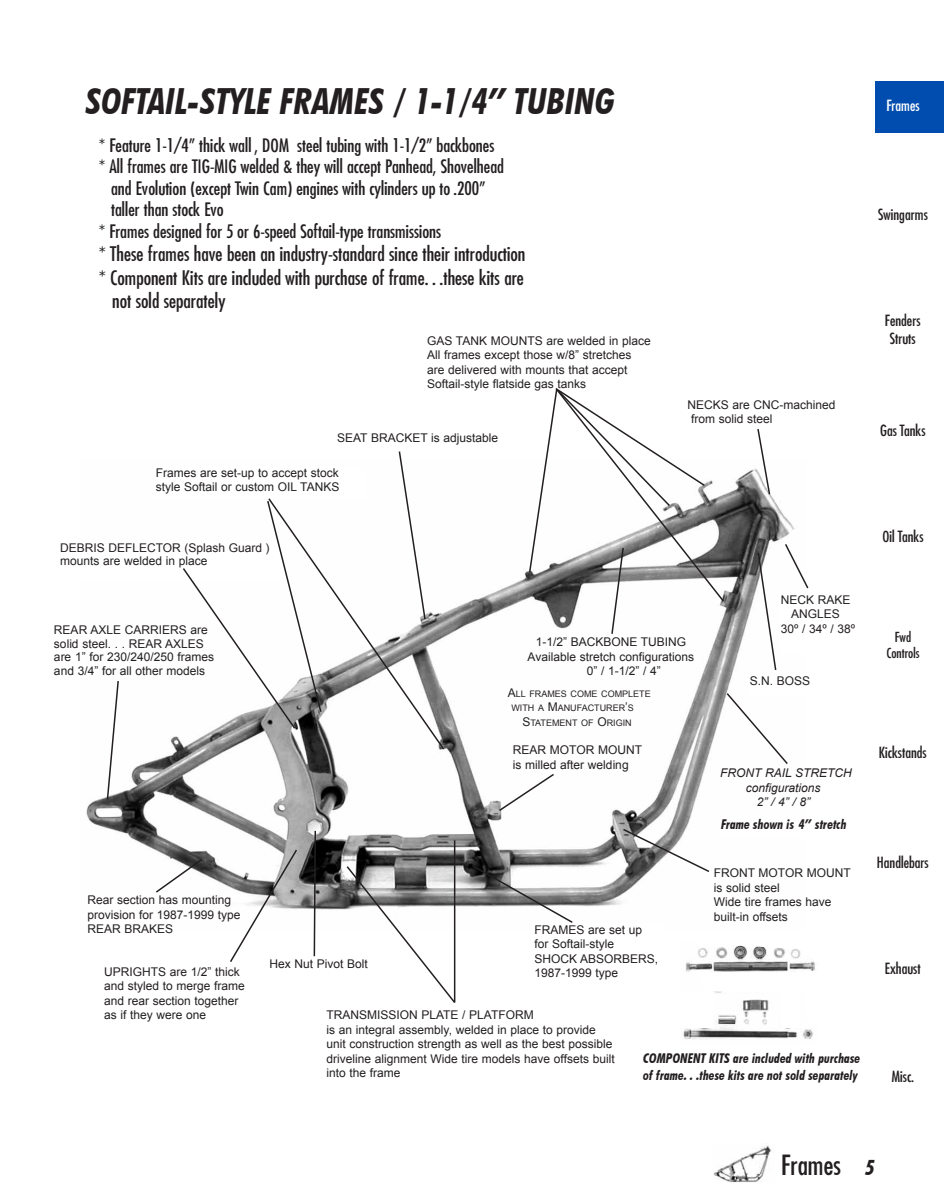
<style>
.page{position:relative;width:945px;height:1188px;background:#fff}
.page>*{position:absolute;margin:0;border:0;box-sizing:border-box;transform-origin:0 0}
.t1{font:italic 700 condensed 36px "Futura BT";color:#231f20}
.t2{font:condensed 27px "Futura";color:#231f20}
.t3{font:italic 700 condensed 21px "Futura BT";color:#231f20}
.t4{font:condensed 19.5px "Futura";color:#231f20}
.t5{font:condensed 18px "Futura";color:#231f20}
.t6{font:condensed 15px/18px "Futura";color:#231f20;text-align:center}
.t7{font:condensed 15px "Futura";color:#fff}
.t8{font:italic 700 condensed 13.5px/16.5px "Futura BT";color:#231f20}
.t9{font:condensed 13.5px/16.2px "Futura";color:#231f20;text-align:center}
.t10{font:12px/14.4px "Arial";color:#231f20}
.t11{font:italic 12px/14.4px "Arial";color:#231f20;text-align:center}
.t12{font:9px "Arial";color:#231f20}
.s1{font-size:12px}
</style>
<div class="page">
<img style="left:86px;top:469px;width:709px;height:441px">
<div style="left:154px;top:466px;width:212px;height:33px;background:#fff"></div>
<div style="left:59px;top:542px;width:223px;height:40px;background:#fff"></div>
<div style="left:779px;top:594px;width:88px;height:60px;background:#fff"></div>
<div style="left:748px;top:675px;width:76px;height:20px;background:#fff"></div>
<svg style="left:106px;top:679px;width:14px;height:122px"></svg>
<svg style="left:154px;top:857px;width:50px;height:37px"></svg>
<svg style="left:313px;top:829px;width:4px;height:128px"></svg>
<svg style="left:228px;top:848px;width:71px;height:114px"></svg>
<svg style="left:345px;top:865px;width:112px;height:138px"></svg>
<hr style="left:454px;top:840px;width:1px;height:163px;background:#231f20">
<svg style="left:181px;top:499px;width:86px;height:231px"></svg>
<svg style="left:267px;top:497px;width:179px;height:254px"></svg>
<svg style="left:398px;top:451px;width:29px;height:170px"></svg>
<svg style="left:528px;top:388px;width:198px;height:248px"></svg>
<svg style="left:756px;top:429px;width:15px;height:67px"></svg>
<svg style="left:784px;top:542px;width:25px;height:48px"></svg>
<svg style="left:757px;top:551px;width:20px;height:121px"></svg>
<svg style="left:725px;top:692px;width:64px;height:74px"></svg>
<svg style="left:497px;top:772px;width:59px;height:41px"></svg>
<svg style="left:470px;top:864px;width:104px;height:59px"></svg>
<svg style="left:622px;top:828px;width:89px;height:45px"></svg>
<div style="left:720px;top:818px;width:136px;height:20px;background:#fff"></div>
<img style="left:683px;top:945px;width:132px;height:94px">
<div style="left:876px;top:82px;width:68px;height:51px;background:#004daf"></div>
<img style="left:714px;top:1145px;width:58px;height:38px">
<div style="left:781px;top:992px;width:18px;height:36px;background:#fff"></div>
<div style="left:680px;top:992px;width:34px;height:36px;background:#fff"></div>
<h1 class="t1" style="left:86px;top:80px;width:531px">SOFTAIL-STYLE FRAMES / 1-1/4” TUBING</h1>
<h3 class="t5" style="left:99px;top:133px;width:397px">* Feature 1-1/4” thick wall , DOM steel tubing with 1-1/2” backbones</h3>
<h3 class="t5" style="left:99px;top:155px;width:407px">* All frames are TIG-MIG welded &amp; they will accept Panhead, Shovelhead</h3>
<h3 class="t5" style="left:111px;top:177px;width:376px">and Evolution (except Twin Cam) engines with cylinders up to .200”</h3>
<h3 class="t5" style="left:111px;top:198px;width:114px">taller than stock Evo</h3>
<h3 class="t5" style="left:99px;top:220px;width:344px">* Frames designed for 5 or 6-speed Softail-type transmissions</h3>
<h3 class="t4" style="left:99px;top:242px;width:428px">* These frames have been an industry-standard since their introduction</h3>
<h3 class="t4" style="left:99px;top:265px;width:427px">* Component Kits are included with purchase of frame. . .these kits are</h3>
<h3 class="t4" style="left:112px;top:289px;width:115px">not sold separately</h3>
<p class="t10" style="left:427px;top:334px;width:225px">GAS TANK MOUNTS are welded in place All frames except those w/8” stretches are delivered with mounts that accept Softail-style flatside gas tanks</p>
<p class="t10" style="left:337px;top:430px;width:163px">SEAT BRACKET is adjustable</p>
<p class="t10" style="left:156px;top:465px;width:185px">Frames are set-up to accept stock style Softail or custom OIL TANKS</p>
<p class="t10" style="left:60px;top:541px;width:211px;line-height:13.5px">DEBRIS DEFLECTOR (Splash Guard ) mounts are welded in place</p>
<p class="t10" style="left:691px;top:398px;width:146px;text-indent:-4px">NECKS are CNC-machined from solid steel</p>
<p class="t10" style="left:54px;top:624px;width:162px;line-height:13.5px">REAR AXLE CARRIERS are solid steel. . . REAR AXLES are 1” for 230/240/250 frames and 3/4” for all other models</p>
<p class="t10" style="left:87px;top:893px;width:155px">Rear section has mounting provision for 1987-1999 type<br>REAR BRAKES</p>
<p class="t10" style="left:104px;top:965px;width:142px">UPRIGHTS are 1/2” thick and styled to merge frame and rear section together as if they were one</p>
<p class="t10" style="left:536px;top:635px;width:152px">1-1/2” BACKBONE TUBING</p>
<p class="t10" style="left:528px;top:650px;width:168px">Available stretch configurations</p>
<p class="t10" style="left:587px;top:664px;width:76px">0” / 1-1/2” / 4”</p>
<p class="t12" style="left:508px;top:688px;width:145px"><span class="s1">A</span>LL FRAMES COME COMPLETE</p>
<p class="t12" style="left:511px;top:702px;width:124px">WITH A <span class="s1">M</span>ANUFACTURER<span class="s1">’</span>S</p>
<p class="t12" style="left:522px;top:716px;width:111px"><span class="s1">S</span>TATEMENT OF <span class="s1">O</span>RIGIN</p>
<p class="t10" style="left:513px;top:743px;width:131px">REAR MOTOR MOUNT is milled after welding</p>
<p class="t10" style="left:781px;top:593px;width:76px;text-align:center">NECK RAKE<br>ANGLES<br>30º / 34º / 38º</p>
<p class="t10" style="left:750px;top:674px;width:62px">S.N. BOSS</p>
<p class="t11" style="left:720px;top:766px;width:133px">FRONT RAIL STRETCH configurations<br>2” / 4” / 8”</p>
<p class="t8" style="left:721px;top:816px;width:127px">Frame shown is 4” stretch</p>
<p class="t10" style="left:714px;top:866px;width:138px">FRONT MOTOR MOUNT is solid steel<br>Wide tire frames have built-in offsets</p>
<p class="t10" style="left:535px;top:923px;width:125px">FRAMES are set up for Softail-style<br>SHOCK ABSORBERS,<br>1987-1999 type</p>
<p class="t10" style="left:327px;top:1008px;width:290px">TRANSMISSION PLATE / PLATFORM<br>is an integral assembly, welded in place to provide unit construction strength as well as the best possible driveline alignment Wide tire models have offsets built into the frame</p>
<p class="t10" style="left:269px;top:957px;width:100px">Hex Nut Pivot Bolt</p>
<p class="t8" style="left:643px;top:1050px;width:219px">COMPONENT KITS are included with purchase of frame. . .these kits are not sold separately</p>
<p class="t7" style="left:886px;top:96px;width:35px">Frames</p>
<p class="t6" style="left:878px;top:205px;width:51px">Swingarms</p>
<p class="t6" style="left:885px;top:311px;width:37px">Fenders<br>Struts</p>
<p class="t6" style="left:880px;top:421px;width:47px">Gas Tanks</p>
<p class="t6" style="left:882px;top:527px;width:43px">Oil Tanks</p>
<p class="t9" style="left:886px;top:629px;width:35px">Fwd<br>Controls</p>
<p class="t6" style="left:879px;top:743px;width:49px">Kickstands</p>
<p class="t6" style="left:877px;top:853px;width:53px">Handlebars</p>
<p class="t6" style="left:885px;top:959px;width:37px">Exhaust</p>
<p class="t6" style="left:892px;top:1067px;width:24px">Misc.</p>
<h2 class="t2" style="left:781px;top:1148px;width:61px">Frames</h2>
<h3 class="t3" style="left:866px;top:1155px;width:11px">5</h3>
</div>
